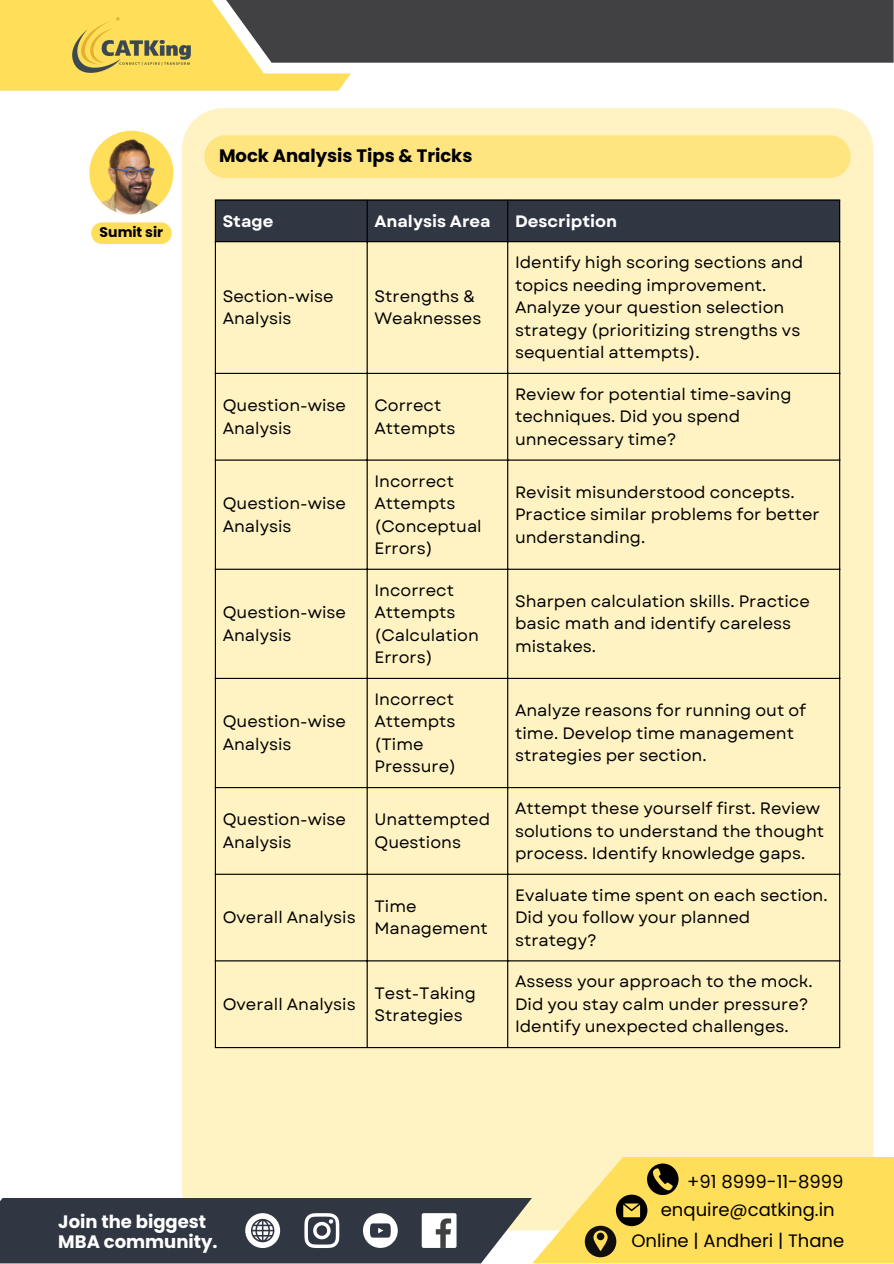
<style>
.page{position:relative;width:894px;height:1264px;background:#fff}
.page>*{position:absolute;margin:0;border:0;box-sizing:border-box;transform-origin:0 0}
.t1{font:18px "Poppins";color:#000}
.t2{font:700 18px/19.2px "Poppins";color:#fff}
.t3{font:700 18px "Poppins";color:#000}
.t4{font:16.5px/22.5px "Garet";color:#000}
.t5{font:700 16.5px "Garet";color:#fff}
.t6{font:700 13.95px "Poppins";color:#000}
</style>
<div class="page">
<svg style="left:0;top:0;width:893px;height:91px"></svg>
<div style="left:182px;top:108px;width:691px;height:1048px;background:#fff3c3"></div>
<img style="left:89px;top:131px;width:84px;height:84px;border-radius:50%">
<div style="left:91px;top:222px;width:81px;height:22px;background:#ffde59;border-radius:11px"></div>
<img style="left:73px;top:18px;width:117px;height:55px">
<div style="left:204px;top:135px;width:646px;height:43px;background:#ffe580;border-radius:21px"></div>
<svg style="left:0;top:1156px;width:893px;height:107px;background:#b9ad7b"></svg>
<div style="left:216px;top:201px;width:622px;height:40px;background:#303642"></div>
<hr style="left:215px;top:201px;width:1px;height:846px;background:#000">
<hr style="left:366px;top:201px;width:1px;height:846px;background:#000">
<hr style="left:507px;top:201px;width:1px;height:846px;background:#000">
<hr style="left:838px;top:201px;width:2px;height:846px;background:#000">
<hr style="left:215px;top:199px;width:625px;height:2px;background:#000">
<hr style="left:215px;top:241px;width:625px;height:1px;background:#000">
<hr style="left:215px;top:373px;width:625px;height:1px;background:#000">
<hr style="left:215px;top:459px;width:625px;height:1px;background:#000">
<hr style="left:215px;top:568px;width:625px;height:2px;background:#000">
<hr style="left:215px;top:678px;width:625px;height:1px;background:#000">
<hr style="left:215px;top:787px;width:625px;height:1px;background:#000">
<hr style="left:215px;top:873px;width:625px;height:1px;background:#000">
<hr style="left:215px;top:960px;width:625px;height:1px;background:#000">
<hr style="left:215px;top:1047px;width:625px;height:1px;background:#000">
<p class="t6" style="left:100px;top:223px;width:65px">Sumit sir</p>
<p class="t3" style="left:219px;top:143px;width:255px">Mock Analysis Tips &amp; Tricks</p>
<p class="t5" style="left:223px;top:209px;width:52px">Stage</p>
<p class="t5" style="left:374px;top:209px;width:118px">Analysis Area</p>
<p class="t5" style="left:515px;top:209px;width:104px">Description</p>
<p class="t4" style="left:223px;top:285px;width:112px">Section-wise<br>Analysis</p>
<p class="t4" style="left:374px;top:285px;width:108px">Strengths &amp;<br>Weaknesses</p>
<p class="t4" style="left:515px;top:251px;width:289px">Identify high scoring sections and topics needing improvement.<br>Analyze your question selection strategy (prioritizing strengths vs sequential attempts).</p>
<p class="t4" style="left:223px;top:394px;width:125px">Question-wise<br>Analysis</p>
<p class="t4" style="left:374px;top:394px;width:82px">Correct<br>Attempts</p>
<p class="t4" style="left:515px;top:383px;width:278px">Review for potential time-saving techniques. Did you spend unnecessary time?</p>
<p class="t4" style="left:223px;top:492px;width:125px">Question-wise<br>Analysis</p>
<p class="t4" style="left:223px;top:601px;width:125px">Question-wise<br>Analysis</p>
<p class="t4" style="left:223px;top:710px;width:125px">Question-wise<br>Analysis</p>
<p class="t4" style="left:374px;top:469px;width:109px">Incorrect<br>Attempts (Conceptual<br>Errors)</p>
<p class="t4" style="left:515px;top:481px;width:306px">Revisit misunderstood concepts.<br>Practice similar problems for better understanding.</p>
<p class="t4" style="left:374px;top:578px;width:106px">Incorrect<br>Attempts (Calculation<br>Errors)</p>
<p class="t4" style="left:515px;top:590px;width:296px">Sharpen calculation skills. Practice basic math and identify careless mistakes.</p>
<p class="t4" style="left:374px;top:688px;width:83px">Incorrect<br>Attempts (Time<br>Pressure)</p>
<p class="t4" style="left:515px;top:699px;width:292px">Analyze reasons for running out of time. Develop time management strategies per section.</p>
<p class="t4" style="left:223px;top:808px;width:125px">Question-wise<br>Analysis</p>
<p class="t4" style="left:374px;top:808px;width:117px">Unattempted<br>Questions</p>
<p class="t4" style="left:515px;top:797px;width:310px">Attempt these yourself first. Review solutions to understand the thought process. Identify knowledge gaps.</p>
<p class="t4" style="left:223px;top:906px;width:134px">Overall Analysis</p>
<p class="t4" style="left:374px;top:895px;width:115px">Time<br>Management</p>
<p class="t4" style="left:515px;top:883px;width:314px">Evaluate time spent on each section.<br>Did you follow your planned strategy?</p>
<p class="t4" style="left:223px;top:992px;width:134px">Overall Analysis</p>
<p class="t4" style="left:374px;top:981px;width:103px">Test-Taking<br>Strategies</p>
<p class="t4" style="left:515px;top:970px;width:299px">Assess your approach to the mock.<br>Did you stay calm under pressure?<br>Identify unexpected challenges.</p>
<p class="t1" style="left:687px;top:1168px;width:158px">+91 8999-11-8999</p>
<p class="t2" style="left:58px;top:1212px;width:161px">Join the biggest<br>MBA community.</p>
<p class="t1" style="left:660px;top:1197px;width:175px">enquire@catking.in</p>
<h2 class="t1" style="left:631px;top:1228px;width:214px">Online | Andheri | Thane</h2>
</div>
